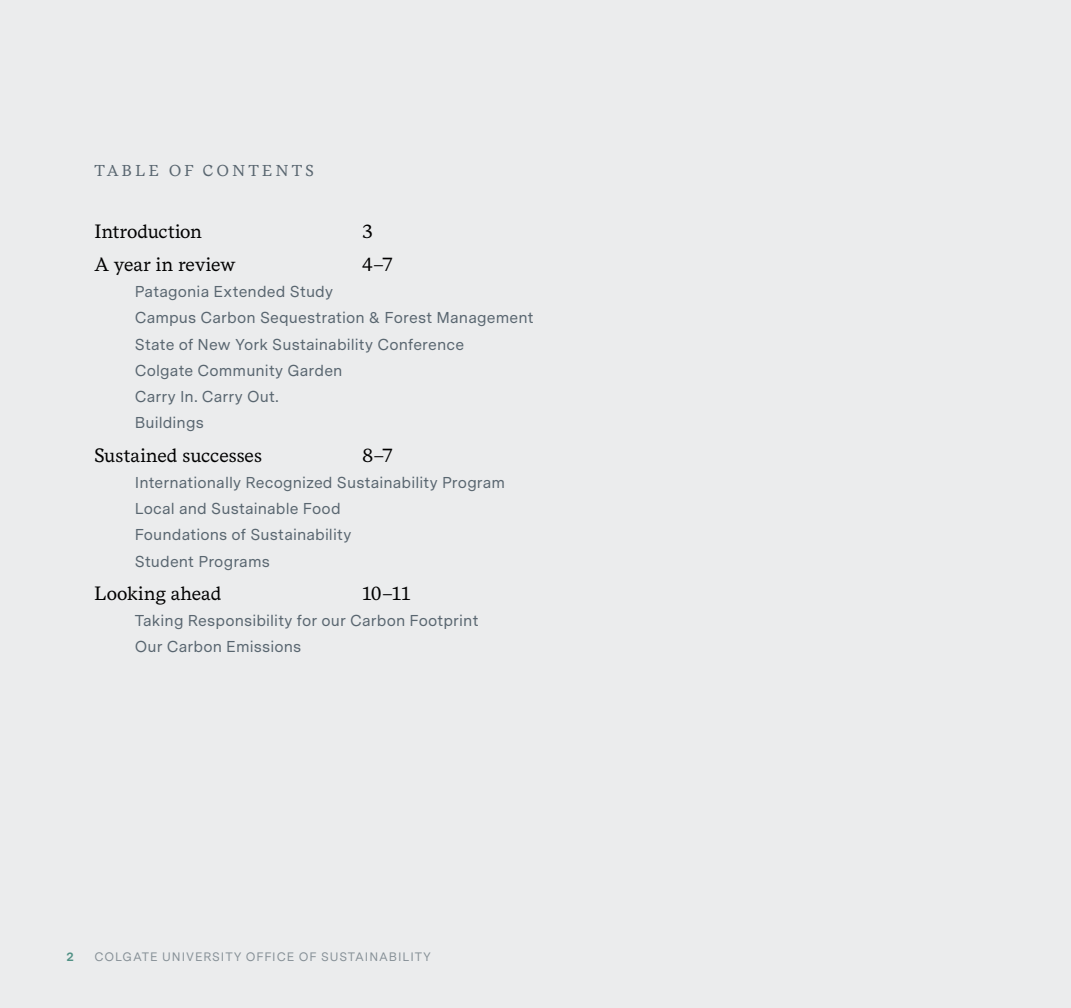
<style>
.page{position:relative;width:1071px;height:1008px;background:#ebeced}
.page>*{position:absolute;margin:0;border:0;box-sizing:border-box;transform-origin:0 0}
.t1{font:19.25px "Messina Serif";color:#000}
.t2{font:15.75px/26.2px "Messina Sans";letter-spacing:.01em;color:#596670}
.t3{font:15.75px "Messina Serif";letter-spacing:.21em;color:#596670}
.t4{font:12.25px "Messina Sans";letter-spacing:.075em;color:#596670}
.t5{font:700 12.25px "Messina Sans";color:#006853}
</style>
<div class="page">
<p class="t3" style="left:94px;top:161px;width:221px">TABLE OF CONTENTS</p>
<p class="t1" style="left:94px;top:219px;width:109px">Introduction</p>
<p class="t1" style="left:362px;top:219px;width:12px">3</p>
<p class="t1" style="left:94px;top:253px;width:142px">A year in review</p>
<p class="t1" style="left:362px;top:253px;width:32px">4–7</p>
<p class="t2" style="left:135px;top:279px;width:401px">Patagonia Extended Study<br>Campus Carbon Sequestration &amp; Forest Management<br>State of New York Sustainability Conference<br>Colgate Community Garden<br>Carry In. Carry Out.<br>Buildings</p>
<p class="t1" style="left:94px;top:443px;width:169px">Sustained successes</p>
<p class="t1" style="left:362px;top:443px;width:32px">8–7</p>
<p class="t2" style="left:135px;top:470px;width:372px">Internationally Recognized Sustainability Program<br>Local and Sustainable Food<br>Foundations of Sustainability<br>Student Programs</p>
<p class="t1" style="left:94px;top:582px;width:128px">Looking ahead</p>
<p class="t1" style="left:362px;top:582px;width:50px">10–11</p>
<p class="t2" style="left:135px;top:608px;width:345px">Taking Responsibility for our Carbon Footprint<br>Our Carbon Emissions</p>
<p class="t5" style="left:67px;top:949px;width:9px">2</p>
<p class="t4" style="left:94px;top:949px;width:338px">COLGATE UNIVERSITY OFFICE OF SUSTAINABILITY</p>
</div>
